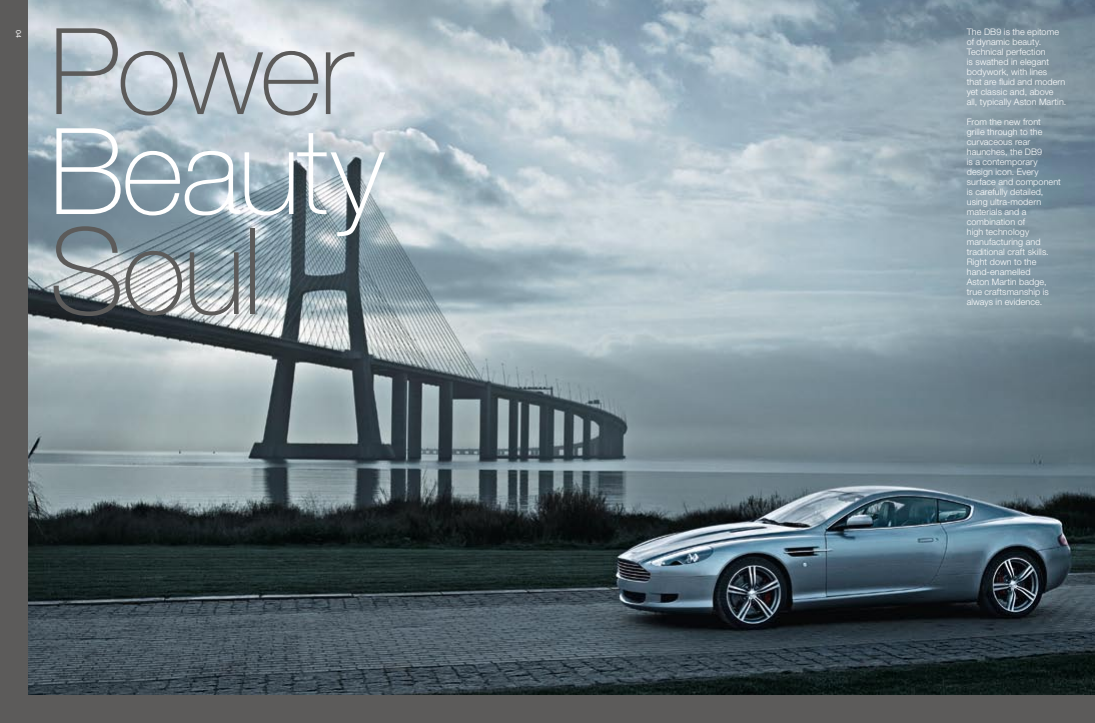
<style>
.page{position:relative;width:1095px;height:723px;background:#fff}
.page>*{position:absolute;margin:0;border:0;box-sizing:border-box;transform-origin:0 0}
.t1{font:100 120px "Helvetica Neue LT Pro";letter-spacing:-.025em;color:#5c5b5a}
.t2{font:100 120px "Helvetica Neue LT Pro";letter-spacing:-.025em;color:#fff}
.t3{font:300 9px/10px "Helvetica Neue LT Pro";letter-spacing:.01em;color:#fff}
.t4{font:7px "Helvetica Neue LT Pro";color:#fff}
</style>
<div class="page">
<div style="left:0;top:0;width:547px;height:723px;background:#5c5b5a"></div>
<div style="left:547px;top:0;width:547px;height:723px;background:#5c5b5a"></div>
<img style="left:28px;top:0;width:1066px;height:694px">
<h1 class="t1" style="left:49px;top:3px;width:305px">Power</h1>
<h1 class="t2" style="left:49px;top:103px;width:337px">Beauty</h1>
<p class="t4" style="left:23px;top:30px;width:9px;rotate:90deg">04</p>
<p class="t3" style="left:966px;top:26px;width:101px">The DB9 is the epitome of dynamic beauty.<br>Technical perfection<br>is swathed in elegant bodywork, with lines<br>that are fluid and modern yet classic and, above all, typically Aston Martin.</p>
<p class="t3" style="left:966px;top:116px;width:96px">From the new front grille through to the curvaceous rear haunches, the DB9<br>is a contemporary design icon. Every surface and component is carefully detailed, using ultra-modern materials and a combination of<br>high technology manufacturing and traditional craft skills.<br>Right down to the hand-enamelled<br>Aston Martin badge, true craftsmanship is always in evidence.</p>
<h1 class="t1" style="left:49px;top:203px;width:215px">Soul</h1>
</div>
